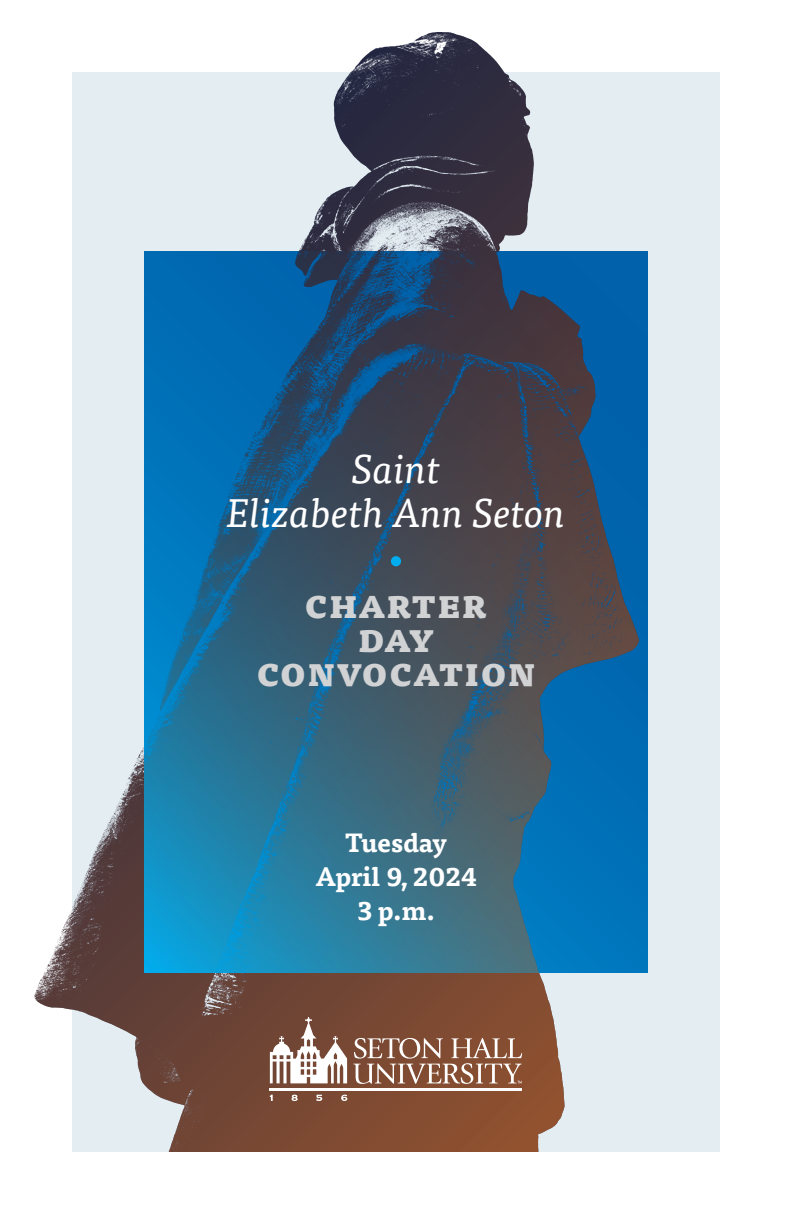
<style>
.page{position:relative;width:792px;height:1224px;background:#fff}
.page>*{position:absolute;margin:0;border:0;box-sizing:border-box;transform-origin:0 0}
.t1{font:italic 40px/44px "Tisa Pro";color:#fff;text-align:center}
.t2{font:900 30px/34px "Tisa Pro";letter-spacing:.045em;color:#d1d2d4;text-align:center}
.t3{font:700 26px/34px "Tisa Pro";color:#fff;text-align:center}
</style>
<div class="page">
<img style="left:34px;top:32px;width:686px;height:1120px">
<svg style="left:144px;top:251px;width:504px;height:722px;background:#266185"></svg>
<svg style="left:270px;top:1017px;width:77px;height:66px"></svg>
<svg style="left:270px;top:1095px;width:3px;height:6px"></svg>
<svg style="left:292px;top:1095px;width:6px;height:6px"></svg>
<svg style="left:341px;top:1095px;width:6px;height:6px"></svg>
<svg style="left:316px;top:1094px;width:6px;height:7px"></svg>
<hr style="left:270px;top:1088px;width:252px;height:2px;background:#fff">
<svg style="left:353px;top:1038px;width:169px;height:46px;background:#9f7662"></svg>
<div style="left:391px;top:556px;width:10px;height:10px;background:#00aeef;border-radius:50%"></div>
<h1 class="t1" style="left:226px;top:444px;width:341px">Saint<br>Elizabeth Ann Seton</h1>
<p class="t2" style="left:257px;top:588px;width:280px">CHARTER<br>DAY<br>CONVOCATION</p>
<p class="t3" style="left:315px;top:824px;width:163px">Tuesday<br>April 9, 2024<br>3 p.m.</p>
</div>
